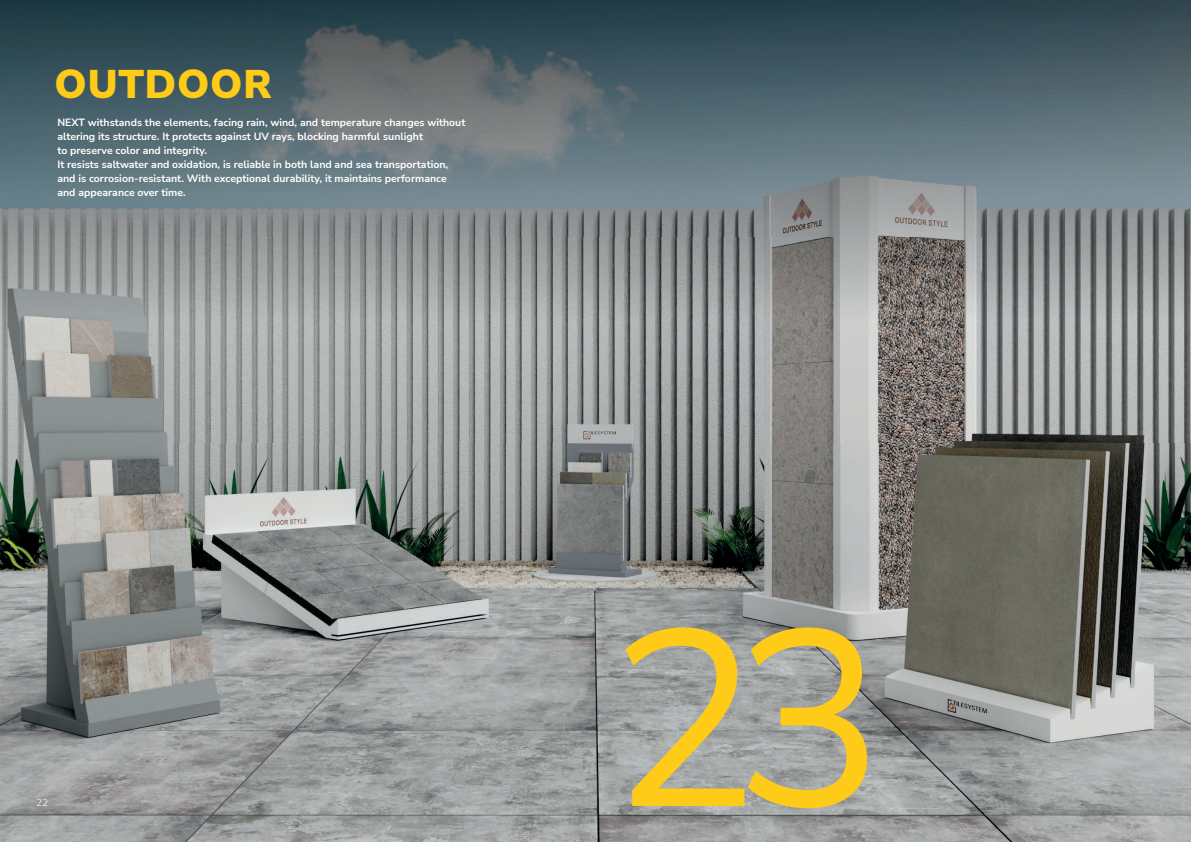
<style>
.page{position:relative;width:1191px;height:842px;background:#fff}
.page>*{position:absolute;margin:0;border:0;box-sizing:border-box;transform-origin:0 0}
.t1{font:250px "Nunito Sans";color:#fecb18}
.t2{font:900 40px "Nunito Sans";letter-spacing:.02em;color:#fecb18}
.t3{font:700 10.5px/14px "Nunito Sans";color:#fff}
.t4{font:300 10px "Nunito Sans";color:#fff}
</style>
<div class="page">
<img style="left:0;top:0;width:1191px;height:842px">
<h2 class="t2" style="left:55px;top:55px;width:218px">OUTDOOR</h2>
<p class="t3" style="left:57px;top:115px;width:409px">NEXT withstands the elements, facing rain, wind, and temperature changes without altering its structure. It protects against UV rays, blocking harmful sunlight<br>to preserve color and integrity.<br>It resists saltwater and oxidation, is reliable in both land and sea transportation, and is corrosion-resistant. With exceptional durability, it maintains performance and appearance over time.</p>
<p class="t4" style="left:36px;top:796px;width:13px">22</p>
<h1 class="t1" style="left:609px;top:545px;width:276px">23</h1>
</div>
